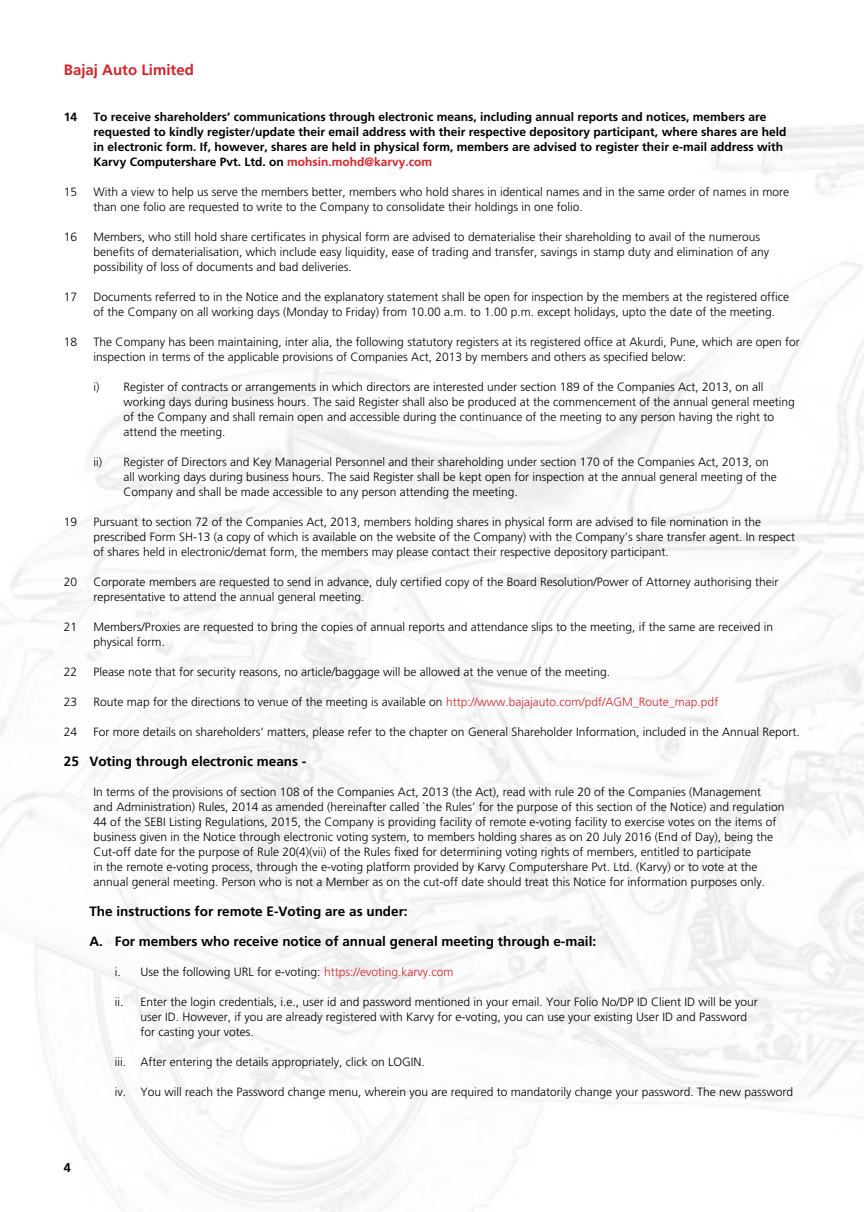
<style>
.page{position:relative;width:864px;height:1212px;background:#fff}
.page>*{position:absolute;margin:0;border:0;box-sizing:border-box;transform-origin:0 0}
.t1{font:700 15px "Frutiger LT Std";color:#da2128}
.t2{font:700 13.5px "Frutiger LT Std";color:#000}
.t3{font:700 12.75px "Frutiger LT Std";color:#000}
.t4{font:300 12px/15px "Frutiger LT Std";color:#000}
.t5{font:700 12px/15px "Frutiger LT Std";color:#000}
.s1{color:#da2128}
</style>
<div class="page">
<p class="t1" style="left:64px;top:61px;width:132px">Bajaj Auto Limited</p>
<p class="t5" style="left:64px;top:110px;width:15px">14</p>
<p class="t5" style="left:94px;top:110px;width:694px">To receive shareholders’ communications through electronic means, including annual reports and notices, members are requested to kindly register/update their email address with their respective depository participant, where shares are held in electronic form. If, however, shares are held in physical form, members are advised to register their e-mail address with Karvy Computershare Pvt. Ltd. on <span class="s1">mohsin.mohd@karvy.com</span></p>
<p class="t4" style="left:64px;top:185px;width:15px">15</p>
<p class="t4" style="left:94px;top:185px;width:696px">With a view to help us serve the members better, members who hold shares in identical names and in the same order of names in more than one folio are requested to write to the Company to consolidate their holdings in one folio.</p>
<p class="t4" style="left:64px;top:230px;width:15px">16</p>
<p class="t4" style="left:94px;top:230px;width:676px">Members, who still hold share certificates in physical form are advised to dematerialise their shareholding to avail of the numerous benefits of dematerialisation, which include easy liquidity, ease of trading and transfer, savings in stamp duty and elimination of any possibility of loss of documents and bad deliveries.</p>
<p class="t4" style="left:64px;top:290px;width:15px">17</p>
<p class="t4" style="left:94px;top:290px;width:696px">Documents referred to in the Notice and the explanatory statement shall be open for inspection by the members at the registered office of the Company on all working days (Monday to Friday) from 10.00 a.m. to 1.00 p.m. except holidays, upto the date of the meeting.</p>
<p class="t4" style="left:64px;top:335px;width:15px">18</p>
<p class="t4" style="left:94px;top:335px;width:707px">The Company has been maintaining, inter alia, the following statutory registers at its registered office at Akurdi, Pune, which are open for inspection in terms of the applicable provisions of Companies Act, 2013 by members and others as specified below:</p>
<p class="t4" style="left:123px;top:380px;width:672px;text-indent:-30px">i) Register of contracts or arrangements in which directors are interested under section 189 of the Companies Act, 2013, on all working days during business hours. The said Register shall also be produced at the commencement of the annual general meeting of the Company and shall remain open and accessible during the continuance of the meeting to any person having the right to attend the meeting.</p>
<p class="t4" style="left:123px;top:455px;width:654px;text-indent:-30px">ii) Register of Directors and Key Managerial Personnel and their shareholding under section 170 of the Companies Act, 2013, on all working days during business hours. The said Register shall be kept open for inspection at the annual general meeting of the<br>Company and shall be made accessible to any person attending the meeting.</p>
<p class="t4" style="left:64px;top:515px;width:15px">19</p>
<p class="t4" style="left:94px;top:515px;width:702px">Pursuant to section 72 of the Companies Act, 2013, members holding shares in physical form are advised to file nomination in the prescribed Form SH-13 (a copy of which is available on the website of the Company) with the Company’s share transfer agent. In respect of shares held in electronic/demat form, the members may please contact their respective depository participant.</p>
<p class="t4" style="left:64px;top:575px;width:15px">20</p>
<p class="t4" style="left:94px;top:575px;width:686px">Corporate members are requested to send in advance, duly certified copy of the Board Resolution/Power of Attorney authorising their representative to attend the annual general meeting.</p>
<p class="t4" style="left:64px;top:620px;width:15px">21</p>
<p class="t4" style="left:94px;top:620px;width:680px">Members/Proxies are requested to bring the copies of annual reports and attendance slips to the meeting, if the same are received in physical form.</p>
<p class="t4" style="left:64px;top:665px;width:15px">22</p>
<p class="t4" style="left:94px;top:665px;width:518px">Please note that for security reasons, no article/baggage will be allowed at the venue of the meeting.</p>
<p class="t4" style="left:64px;top:695px;width:15px">23</p>
<p class="t4" style="left:94px;top:695px;width:626px">Route map for the directions to venue of the meeting is available on <span class="s1">http://www.bajajauto.com/pdf/AGM_Route_map.pdf</span></p>
<p class="t4" style="left:64px;top:725px;width:15px">24</p>
<p class="t4" style="left:94px;top:725px;width:707px">For more details on shareholders’ matters, please refer to the chapter on General Shareholder Information, included in the Annual Report.</p>
<p class="t2" style="left:64px;top:754px;width:244px">25 Voting through electronic means -</p>
<p class="t4" style="left:94px;top:785px;width:692px">In terms of the provisions of section 108 of the Companies Act, 2013 (the Act), read with rule 20 of the Companies (Management<br>and Administration) Rules, 2014 as amended (hereinafter called `the Rules’ for the purpose of this section of the Notice) and regulation 44 of the SEBI Listing Regulations, 2015, the Company is providing facility of remote e-voting facility to exercise votes on the items of business given in the Notice through electronic voting system, to members holding shares as on 20 July 2016 (End of Day), being the Cut-off date for the purpose of Rule 20(4)(vii) of the Rules fixed for determining voting rights of members, entitled to participate<br>in the remote e-voting process, through the e-voting platform provided by Karvy Computershare Pvt. Ltd. (Karvy) or to vote at the annual general meeting. Person who is not a Member as on the cut-off date should treat this Notice for information purposes only.</p>
<p class="t2" style="left:89px;top:904px;width:320px">The instructions for remote E-Voting are as under:</p>
<p class="t2" style="left:89px;top:934px;width:508px">A. For members who receive notice of annual general meeting through e-mail:</p>
<p class="t4" style="left:115px;top:965px;width:340px">i. Use the following URL for e-voting: <span class="s1">https://evoting.karvy.com</span></p>
<p class="t4" style="left:140px;top:995px;width:618px;text-indent:-26px">ii. Enter the login credentials, i.e., user id and password mentioned in your email. Your Folio No/DP ID Client ID will be your user ID. However, if you are already registered with Karvy for e-voting, you can use your existing User ID and Password for casting your votes.</p>
<p class="t4" style="left:115px;top:1055px;width:311px">iii. After entering the details appropriately, click on LOGIN.</p>
<p class="t4" style="left:115px;top:1085px;width:679px">iv. You will reach the Password change menu, wherein you are required to mandatorily change your password. The new password</p>
<p class="t3" style="left:64px;top:1160px;width:9px">4</p>
</div>
